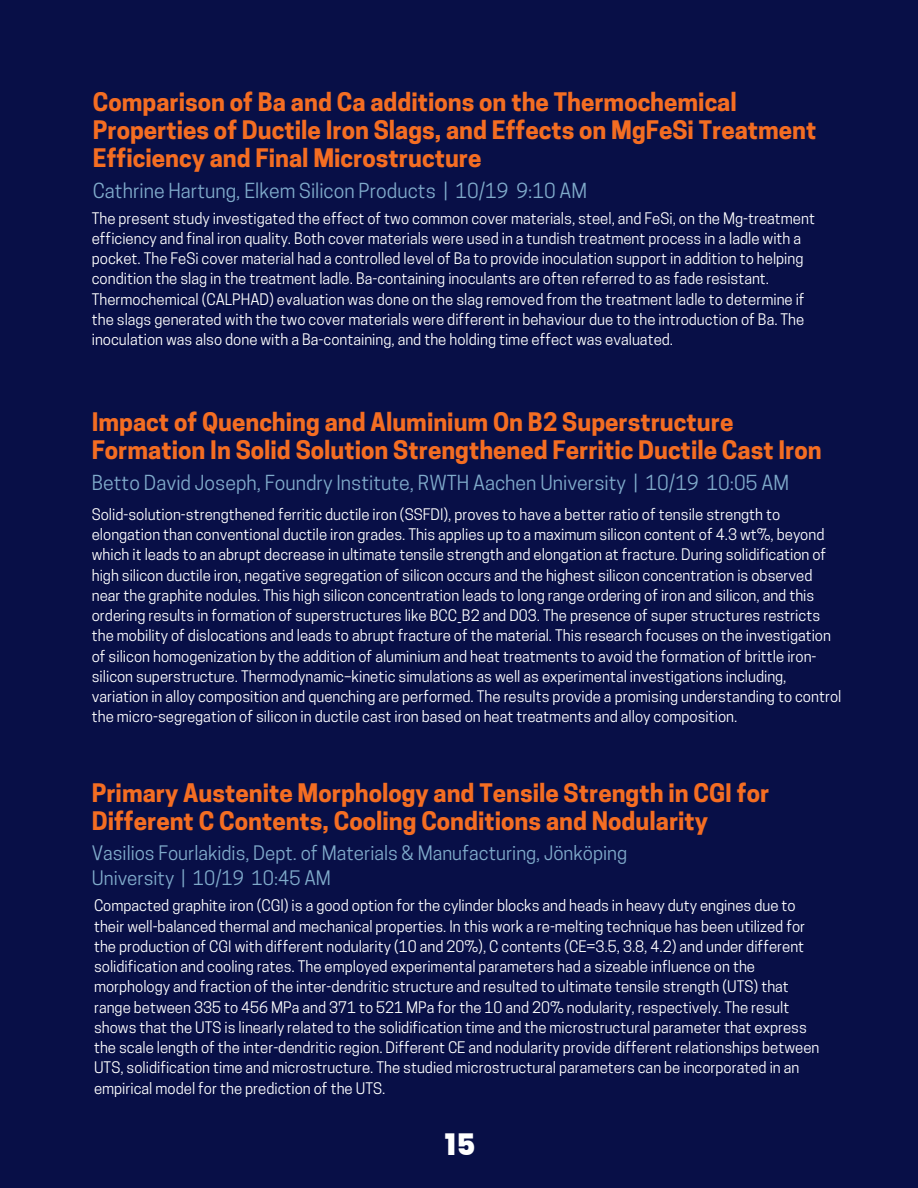
<style>
.page{position:relative;width:918px;height:1188px;background:#080f47}
.page>*{position:absolute;margin:0;border:0;box-sizing:border-box;transform-origin:0 0}
.t1{font:800 29.7px "Poppins";color:#fff}
.t2{font:700 24px/28.2px "Cooper Hewitt";color:#f46d22}
.t3{font:19.5px "Cooper Hewitt";color:#80abcb}
.t4{font:18.75px/25.8px "Cooper Hewitt";color:#80abcb}
.t5{font:15px/20.2px "Cooper Hewitt";color:#fff}
</style>
<div class="page">
<h2 class="t2" style="left:93px;top:91px;width:725px">Comparison of Ba and Ca additions on the Thermochemical<br>Properties of Ductile Iron Slags, and Effects on MgFeSi Treatment<br>Efficiency and Final Microstructure</h2>
<p class="t3" style="left:93px;top:183px;width:496px">Cathrine Hartung, Elkem Silicon Products | 10/19 9:10 AM</p>
<h1 class="t5" style="left:92px;top:210px;width:725px">The present study investigated the effect of two common cover materials, steel, and FeSi, on the Mg-treatment efficiency and final iron quality. Both cover materials were used in a tundish treatment process in a ladle with a pocket. The FeSi cover material had a controlled level of Ba to provide inoculation support in addition to helping condition the slag in the treatment ladle. Ba-containing inoculants are often referred to as fade resistant.<br>Thermochemical (CALPHAD) evaluation was done on the slag removed from the treatment ladle to determine if the slags generated with the two cover materials were different in behaviour due to the introduction of Ba. The inoculation was also done with a Ba-containing, and the holding time effect was evaluated.</h1>
<h2 class="t2" style="left:92px;top:411px;width:731px">Impact of Quenching and Aluminium On B2 Superstructure<br>Formation In Solid Solution Strengthened Ferritic Ductile Cast Iron</h2>
<p class="t3" style="left:92px;top:475px;width:699px">Betto David Joseph, Foundry Institute, RWTH Aachen University | 10/19 10:05 AM</p>
<h1 class="t5" style="left:92px;top:506px;width:751px">Solid-solution-strengthened ferritic ductile iron (SSFDI), proves to have a better ratio of tensile strength to elongation than conventional ductile iron grades. This applies up to a maximum silicon content of 4.3 wt%, beyond which it leads to an abrupt decrease in ultimate tensile strength and elongation at fracture. During solidification of high silicon ductile iron, negative segregation of silicon occurs and the highest silicon concentration is observed near the graphite nodules. This high silicon concentration leads to long range ordering of iron and silicon, and this ordering results in formation of superstructures like BCC_B2 and D03. The presence of super structures restricts the mobility of dislocations and leads to abrupt fracture of the material. This research focuses on the investigation of silicon homogenization by the addition of aluminium and heat treatments to avoid the formation of brittle iron&shy;silicon superstructure. Thermodynamic–kinetic simulations as well as experimental investigations including, variation in alloy composition and quenching are performed. The results provide a promising understanding to control the micro-segregation of silicon in ductile cast iron based on heat treatments and alloy composition.</h1>
<h2 class="t2" style="left:92px;top:782px;width:679px">Primary Austenite Morphology and Tensile Strength in CGI for<br>Different C Contents, Cooling Conditions and Nodularity</h2>
<p class="t4" style="left:92px;top:842px;width:537px">Vasilios Fourlakidis, Dept. of Materials &amp; Manufacturing, Jönköping<br>University | 10/19 10:45 AM</p>
<p class="t5" style="left:94px;top:897px;width:727px">Compacted graphite iron (CGI) is a good option for the cylinder blocks and heads in heavy duty engines due to their well-balanced thermal and mechanical properties. In this work a re-melting technique has been utilized for the production of CGI with different nodularity (10 and 20%), C contents (CE=3.5, 3.8, 4.2) and under different solidification and cooling rates. The employed experimental parameters had a sizeable influence on the morphology and fraction of the inter-dendritic structure and resulted to ultimate tensile strength (UTS) that range between 335 to 456 MPa and 371 to 521 MPa for the 10 and 20% nodularity, respectively. The result shows that the UTS is linearly related to the solidification time and the microstructural parameter that express the scale length of the inter-dendritic region. Different CE and nodularity provide different relationships between UTS, solidification time and microstructure. The studied microstructural parameters can be incorporated in an empirical model for the prediction of the UTS.</p>
<h1 class="t1" style="left:445px;top:1124px;width:32px">15</h1>
</div>
